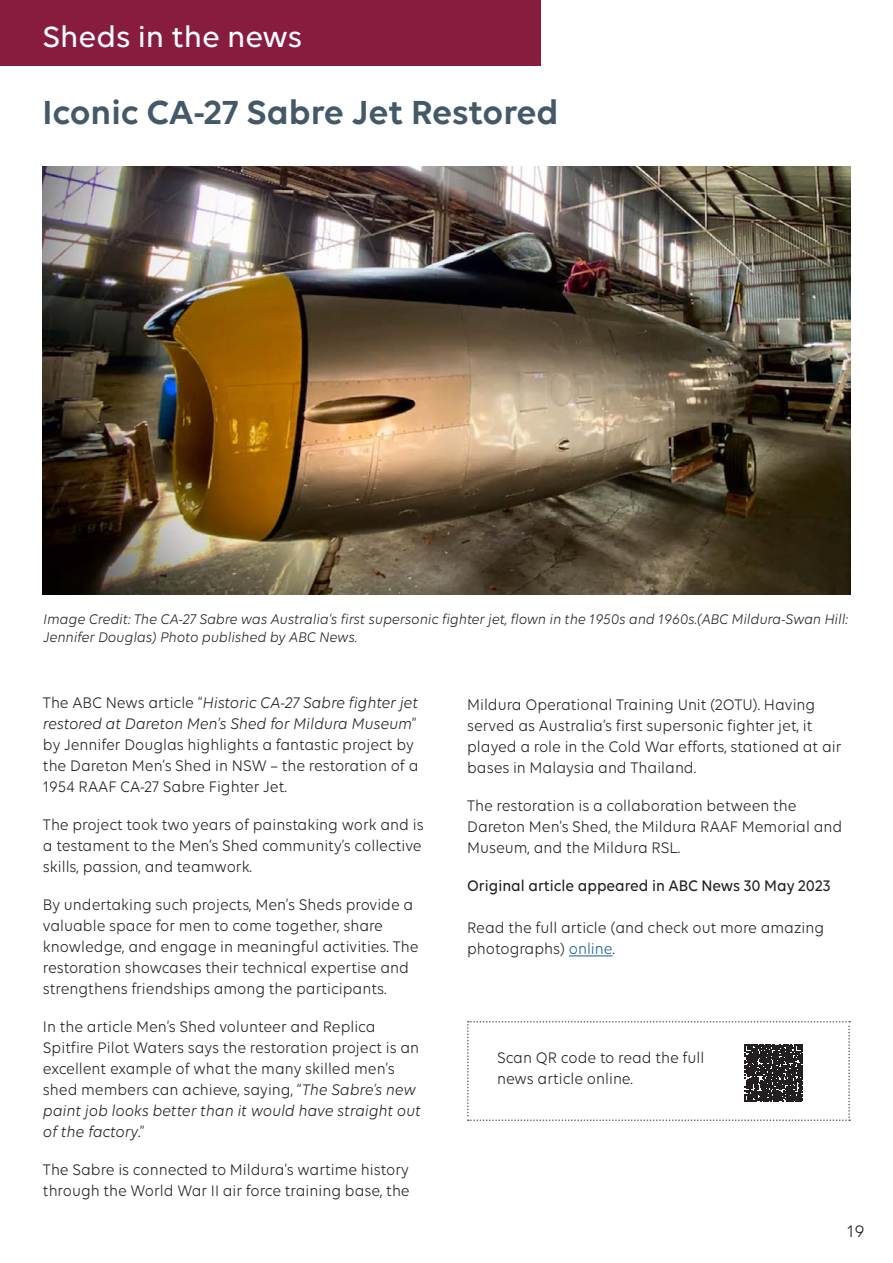
<style>
.page{position:relative;width:893px;height:1263px;background:#fff}
.page>*{position:absolute;margin:0;border:0;box-sizing:border-box;transform-origin:0 0}
.t1{font:600 36px "Volte";color:#435968}
.t2{font:500 31.5px "Volte";color:#fff}
.t3{font:18px "Volte";color:#231f20}
.t4{font:16.5px/21px "Volte";color:#231f20;scale:.93 1}
.t5{font:500 16.5px "Volte";color:#231f20;scale:.93 1}
.t6{font:italic 15px/18px "Volte";color:#231f20;scale:.93 1}
.s1{font-style:italic}
.s2{color:#175d9e}
</style>
<div class="page">
<img style="left:43px;top:166px;width:807px;height:429px">
<hr style="left:569px;top:955px;width:43px;height:1px;background:#175d9e">
<svg style="left:467px;top:1021px;width:383px;height:100px"></svg>
<div style="left:0;top:0;width:540px;height:66px;background:#881c3f"></div>
<p class="t2" style="left:43px;top:17px;width:261px">Sheds in the news</p>
<p class="t1" style="left:43px;top:91px;width:518px">Iconic CA-27 Sabre Jet Restored</p>
<p class="t6" style="left:43px;top:610px;width:866px">Image Credit: The CA-27 Sabre was Australia’s first supersonic fighter jet, flown in the 1950s and 1960s.(ABC Mildura-Swan Hill:<br>Jennifer Douglas) Photo published by ABC News.</p>
<p class="t4" style="left:43px;top:691px;width:405px">The ABC News article “<span class="s1">Historic CA-27 Sabre fighter jet restored at Dareton Men’s Shed for Mildura Museum</span>” by Jennifer Douglas highlights a fantastic project by the Dareton Men’s Shed in NSW – the restoration of a 1954 RAAF CA-27 Sabre Fighter Jet.</p>
<p class="t4" style="left:43px;top:813px;width:411px;text-align:justify">The project took two years of painstaking work and is a testament to the Men’s Shed community’s collective skills, passion, and teamwork.</p>
<p class="t4" style="left:43px;top:893px;width:405px">By undertaking such projects, Men’s Sheds provide a valuable space for men to come together, share knowledge, and engage in meaningful activities. The restoration showcases their technical expertise and strengthens friendships among the participants.</p>
<p class="t4" style="left:43px;top:1015px;width:408px">In the article Men’s Shed volunteer and Replica Spitfire Pilot Waters says the restoration project is an excellent example of what the many skilled men’s shed members can achieve, saying, “<span class="s1">The Sabre’s new paint job looks better than it would have straight out of the factory</span>.”</p>
<p class="t4" style="left:43px;top:1159px;width:396px">The Sabre is connected to Mildura’s wartime history through the World War II air force training base, the</p>
<p class="t4" style="left:467px;top:694px;width:404px">Mildura Operational Training Unit (2OTU). Having served as Australia’s first supersonic fighter jet, it played a role in the Cold War efforts, stationed at air bases in Malaysia and Thailand.</p>
<p class="t4" style="left:467px;top:795px;width:405px">The restoration is a collaboration between the<br>Dareton Men’s Shed, the Mildura RAAF Memorial and<br>Museum, and the Mildura RSL.</p>
<p class="t5" style="left:467px;top:876px;width:392px">Original article appeared in ABC News 30 May 2023</p>
<p class="t4" style="left:467px;top:917px;width:386px">Read the full article (and check out more amazing photographs) <span class="s2">online</span>.</p>
<p class="t4" style="left:497px;top:1046px;width:224px">Scan QR code to read the full news article online.</p>
<p class="t3" style="left:847px;top:1220px;width:19px">19</p>
</div>
